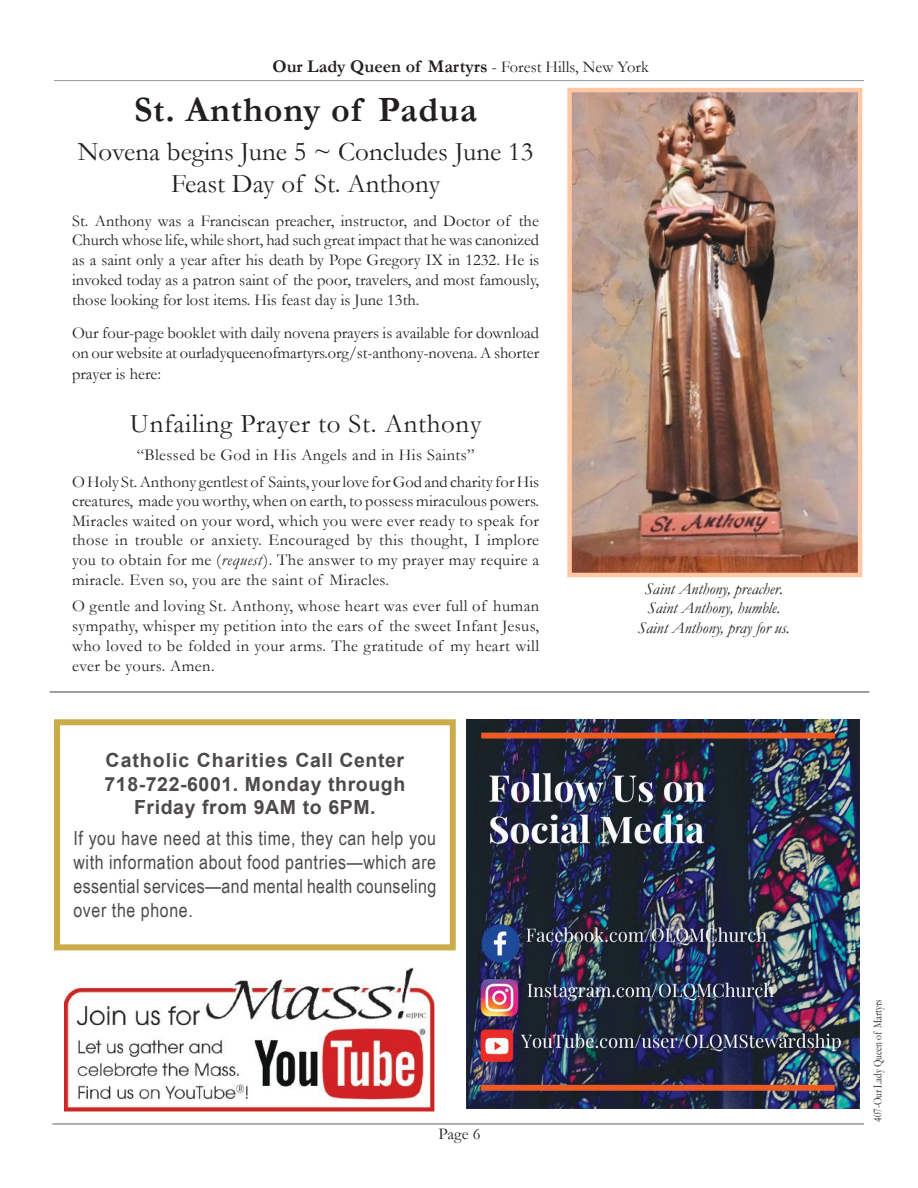
<style>
.page{position:relative;width:918px;height:1188px;background:#fff}
.page>*{position:absolute;margin:0;border:0;box-sizing:border-box;transform-origin:0 0}
.t1{font:700 36px "Garamond";letter-spacing:.025em;color:#241f1f}
.t2{font:27px/32.4px "Garamond";color:#241f1f;text-align:center}
.t3{font:27px "Garamond";letter-spacing:.025em;color:#241f1f}
.t4{font:19.5px/24px "Arial Narrow";letter-spacing:.02em;color:#4e4a4b;text-align:justify}
.t5{font:700 19.5px/23.4px "Arial";letter-spacing:.03em;color:#4e4a4b;text-align:center}
.t6{font:700 18px "Garamond";color:#241f1f}
.t7{font:16.5px/19.8px "Garamond";color:#241f1f;text-align:justify}
.t8{font:italic 16.5px/19.8px "Garamond";color:#241f1f;text-align:center}
.t9{font:12px "Garamond";color:#241f1f;scale:.8 1}
.s1{font-weight:400;font-size:16.5px}
.s2{font-style:italic}
</style>
<div class="page">
<hr style="left:54px;top:80px;width:810px;height:1px;background:#969698">
<hr style="left:52px;top:1124px;width:812px;height:1px;background:#656365">
<img style="left:467px;top:719px;width:393px;height:389px">
<img style="left:65px;top:968px;width:369px;height:144px">
<img style="left:572px;top:93px;width:285px;height:479px">
<div style="left:567px;top:88px;width:295px;height:489px;border:4px solid #ffc7a4"></div>
<div style="left:54px;top:719px;width:402px;height:231px;border:6px solid #cbac49"></div>
<hr style="left:50px;top:691px;width:819px;height:2px;background:#838182">
<p class="t6" style="left:272px;top:54px;width:378px">Our Lady Queen of Martyrs <span class="s1">- Forest Hills, New York</span></p>
<h1 class="t1" style="left:134px;top:85px;width:345px">St. Anthony of Padua</h1>
<h2 class="t2" style="left:78px;top:134px;width:457px">Novena begins June 5 ~ Concludes June 13<br>Feast Day of St. Anthony</h2>
<p class="t7" style="left:72px;top:210px;width:469px">St. Anthony was a Franciscan preacher, instructor, and Doctor of the Church whose life, while short, had such great impact that he was canonized as a saint only a year after his death by Pope Gregory IX in 1232. He is invoked today as a patron saint of the poor, travelers, and most famously, those looking for lost items. His feast day is June 13th.</p>
<p class="t7" style="left:72px;top:323px;width:469px">Our four-page booklet with daily novena prayers is available for download on our website at ourladyqueenofmartyrs.org/st-anthony-novena. A shorter</p>
<p class="t7" style="left:72px;top:364px;width:90px">prayer is here:</p>
<h2 class="t3" style="left:130px;top:405px;width:353px">Unfailing Prayer to St. Anthony</h2>
<p class="t7" style="left:72px;top:442px;width:469px;line-height:26.2px;text-align:center">“Blessed be God in His Angels and in His Saints”<br>O Holy St. Anthony gentlest of Saints, your love for God and charity for His</p>
<p class="t7" style="left:72px;top:491px;width:469px">creatures, made you worthy, when on earth, to possess miraculous powers.<br>Miracles waited on your word, which you were ever ready to speak for those in trouble or anxiety. Encouraged by this thought, I implore you to obtain for me (<span class="s2">request</span>). The answer to my prayer may require a miracle. Even so, you are the saint of Miracles.</p>
<p class="t7" style="left:72px;top:596px;width:469px">O gentle and loving St. Anthony, whose heart was ever full of human sympathy, whisper my petition into the ears of the sweet Infant Jesus, who loved to be folded in your arms. The gratitude of my heart will ever be yours. Amen.</p>
<p class="t5" style="left:104px;top:749px;width:302px">Catholic Charities Call Center<br>718-722-6001. Monday through<br>Friday from 9AM to 6PM.</p>
<p class="t4" style="left:74px;top:825px;width:364px">If you have need at this time, they can help you with information about food pantries—which are essential services—and mental health counseling over the phone.</p>
<p class="t7" style="left:439px;top:1123px;width:43px">Page 6</p>
<p class="t8" style="left:638px;top:578px;width:153px">Saint Anthony, preacher.<br>Saint Anthony, humble.<br>Saint Anthony, pray for us.</p>
<p class="t9" style="left:870px;top:1122px;width:155px;rotate:-90deg">407-Our Lady Queen of Martyrs</p>
</div>
